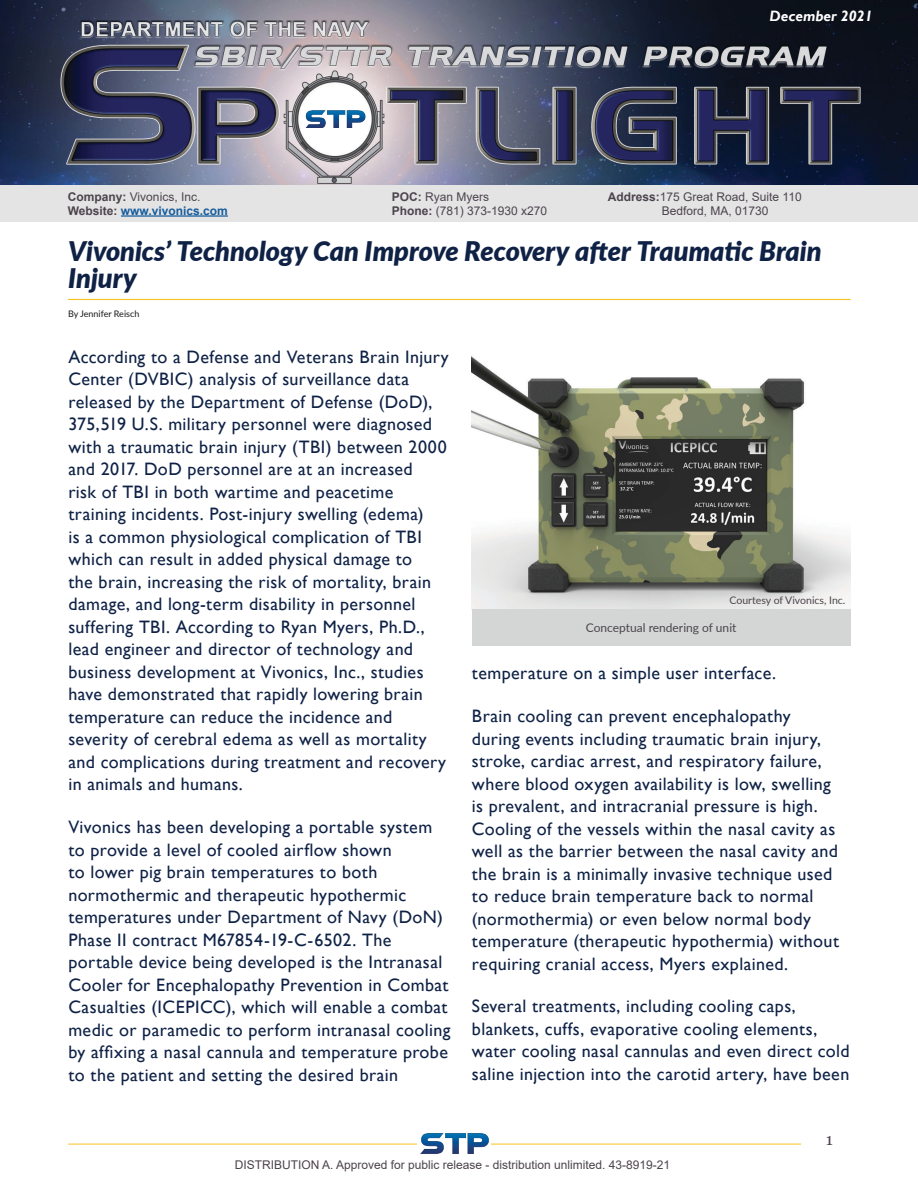
<style>
.page{position:relative;width:918px;height:1188px;background:#fff}
.page>*{position:absolute;margin:0;border:0;box-sizing:border-box;transform-origin:0 0}
.t1{font:italic 900 27px/27px "Lato";color:#0f2246}
.t2{font:18px/22.5px "Gill Sans";letter-spacing:.02em;color:#0f2246}
.t3{font:16.5px "Georgia";color:#4c444c}
.t4{font:italic 700 15px "Gill Sans";color:#fff}
.t5{font:12px "Arial";color:#4c444c}
.t6{font:12px "Lato";color:#4c444c}
.t7{font:700 12px "Arial";color:#155c9b}
.t8{font:10.5px "Lato";color:#4c444c}
.t9{font:9px "Lato";color:#1a171b}
.s1{font-weight:700}
.s2{color:#4c444c}
</style>
<div class="page">
<hr style="left:68px;top:299px;width:783px;height:1px;background:#fac022">
<img style="left:1px;top:0;width:917px;height:186px">
<hr style="left:68px;top:1144px;width:733px;height:1px;background:#fac022">
<div style="left:417px;top:1133px;width:73px;height:22px;background:#fff"></div>
<img style="left:420px;top:1133px;width:68px;height:21px">
<img style="left:302px;top:110px;width:65px;height:17px">
<div style="left:0;top:186px;width:918px;height:36px;background:#e4e4e5"></div>
<hr style="left:121px;top:215px;width:107px;height:2px;background:#155c9b">
<img style="left:472px;top:356px;width:378px;height:253px">
<div style="left:472px;top:609px;width:378px;height:36px;background:#d3d6d5"></div>
<p class="t4" style="left:769px;top:7px;width:105px">December 2021</p>
<p class="t5" style="left:68px;top:189px;width:134px"><span class="s1">Company:</span> Vivonics, Inc.</p>
<p class="t5" style="left:392px;top:189px;width:99px"><span class="s1">POC:</span> Ryan Myers</p>
<p class="t5" style="left:608px;top:189px;width:195px"><span class="s1">Address:</span>175 Great Road, Suite 110</p>
<p class="t7" style="left:68px;top:202px;width:162px"><span class="s2">Website:</span> www.vivonics.com</p>
<p class="t5" style="left:392px;top:202px;width:157px"><span class="s1">Phone:</span> (781) 373-1930 x270</p>
<p class="t5" style="left:662px;top:202px;width:108px">Bedford, MA, 01730</p>
<p class="t1" style="left:68px;top:236px;width:755px">Vivonics’ Technology Can Improve Recovery after Traumatic Brain<br>Injury</p>
<p class="t9" style="left:68px;top:307px;width:73px">By Jennifer Reisch</p>
<p class="t2" style="left:68px;top:346px;width:382px">According to a Defense and Veterans Brain Injury Center (DVBIC) analysis of surveillance data released by the Department of Defense (DoD), 375,519 U.S. military personnel were diagnosed with a traumatic brain injury (TBI) between 2000 and 2017. DoD personnel are at an increased<br>risk of TBI in both wartime and peacetime training incidents. Post-injury swelling (edema)<br>is a common physiological complication of TBI which can result in added physical damage to<br>the brain, increasing the risk of mortality, brain damage, and long-term disability in personnel suffering TBI. According to Ryan Myers, Ph.D., lead engineer and director of technology and business development at Vivonics, Inc., studies have demonstrated that rapidly lowering brain temperature can reduce the incidence and severity of cerebral edema as well as mortality and complications during treatment and recovery in animals and humans.</p>
<p class="t2" style="left:68px;top:816px;width:383px">Vivonics has been developing a portable system to provide a level of cooled airflow shown<br>to lower pig brain temperatures to both normothermic and therapeutic hypothermic temperatures under Department of Navy (DoN)<br>Phase II contract M67854-19-C-6502. The portable device being developed is the Intranasal Cooler for Encephalopathy Prevention in Combat Casualties (ICEPICC), which will enable a combat medic or paramedic to perform intranasal cooling by affixing a nasal cannula and temperature probe to the patient and setting the desired brain</p>
<p class="t8" style="left:730px;top:593px;width:117px">Courtesy of Vivonics, Inc.</p>
<p class="t6" style="left:586px;top:619px;width:152px">Conceptual rendering of unit</p>
<p class="t2" style="left:472px;top:662px;width:306px">temperature on a simple user interface.</p>
<p class="t2" style="left:472px;top:705px;width:369px">Brain cooling can prevent encephalopathy during events including traumatic brain injury, stroke, cardiac arrest, and respiratory failure, where blood oxygen availability is low, swelling is prevalent, and intracranial pressure is high.<br>Cooling of the vessels within the nasal cavity as well as the barrier between the nasal cavity and the brain is a minimally invasive technique used to reduce brain temperature back to normal (normothermia) or even below normal body temperature (therapeutic hypothermia) without requiring cranial access, Myers explained.</p>
<p class="t2" style="left:472px;top:995px;width:379px">Several treatments, including cooling caps, blankets, cuffs, evaporative cooling elements, water cooling nasal cannulas and even direct cold saline injection into the carotid artery, have been</p>
<p class="t3" style="left:826px;top:1129px;width:9px">1</p>
<p class="t5" style="left:235px;top:1157px;width:437px">DISTRIBUTION A. Approved for public release - distribution unlimited. 43-8919-21</p>
</div>
